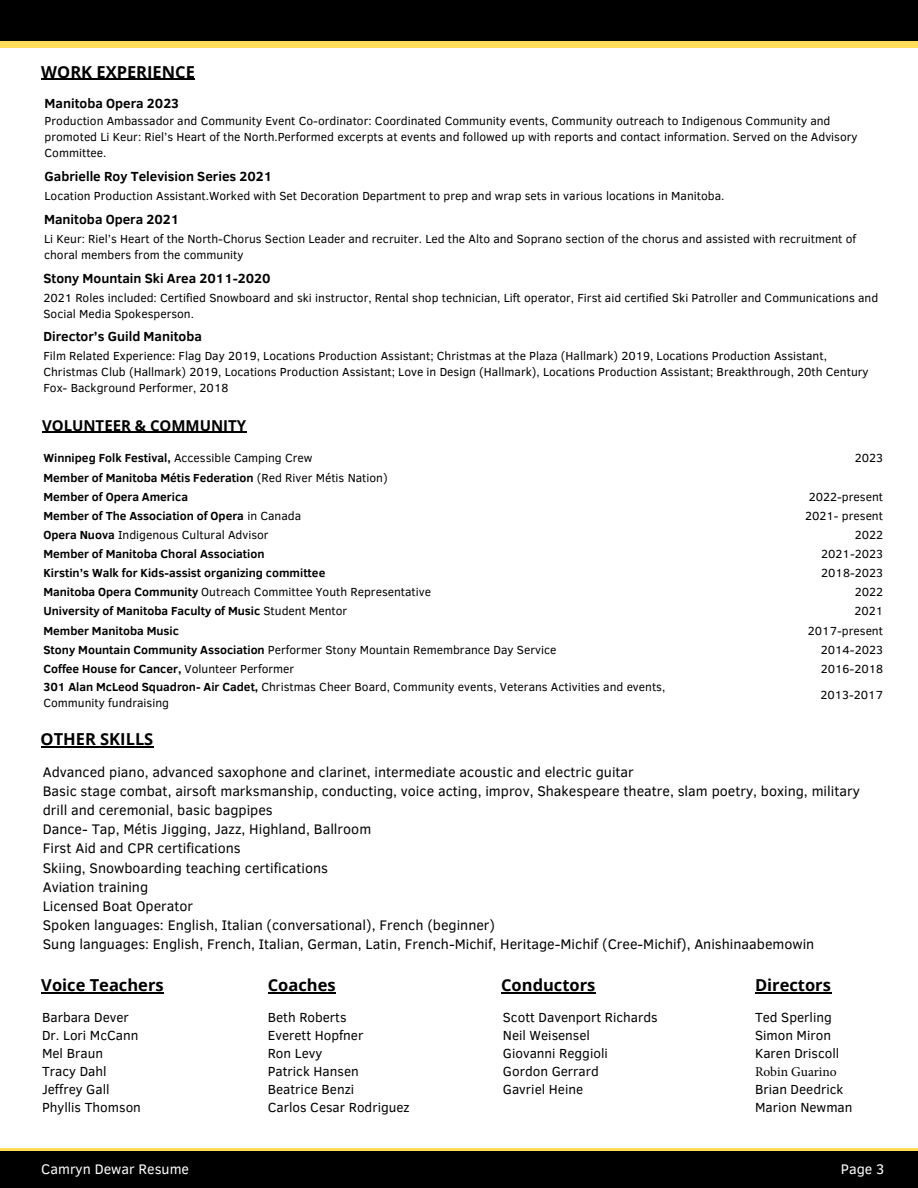
<style>
.page{position:relative;width:918px;height:1188px;background:#fff}
.page>*{position:absolute;margin:0;border:0;box-sizing:border-box;transform-origin:0 0}
.t1{font:700 16.5px "Open Sans";color:#000}
.t2{font:700 15px "Open Sans";color:#000}
.t3{font:14.25px/19.2px "Clear Sans";color:#000}
.t4{font:14.25px "Clear Sans";color:#fff}
.t5{font:13.5px/18px "Clear Sans";color:#000}
.t6{font:700 13.5px "Clear Sans";color:#000}
.t7{font:12px/16px "Clear Sans";color:#000}
.t8{font:700 12px "Clear Sans";color:#000}
.s1{font-weight:400}
.s2{font-weight:700}
.s3{font-family:"Minion Pro"}
</style>
<div class="page">
<div style="left:0;top:1148px;width:918px;height:40px;background:linear-gradient(to right,#ffde59,#ffde59)"></div>
<div style="left:0;top:1152px;width:918px;height:36px;background:#000"></div>
<div style="left:0;top:6px;width:918px;height:42px;background:#ffde59"></div>
<div style="left:0;top:0;width:918px;height:41px;background:#000"></div>
<hr style="left:41px;top:79px;width:154px;height:1px;background:#000">
<hr style="left:42px;top:432px;width:204px;height:1px;background:#000">
<hr style="left:41px;top:746px;width:112px;height:1px;background:#000">
<hr style="left:41px;top:992px;width:123px;height:1px;background:#000">
<hr style="left:268px;top:992px;width:68px;height:1px;background:#000">
<hr style="left:501px;top:992px;width:94px;height:1px;background:#000">
<hr style="left:755px;top:992px;width:76px;height:1px;background:#000">
<p class="t1" style="left:41px;top:60px;width:155px">WORK EXPERIENCE</p>
<p class="t6" style="left:45px;top:94px;width:136px">Manitoba Opera 2023</p>
<h3 class="t7" style="left:45px;top:112px;width:815px">Production Ambassador and Community Event Co-ordinator: Coordinated Community events, Community outreach to Indigenous Community and promoted Li Keur: Riel’s Heart of the North.Performed excerpts at events and followed up with reports and contact information. Served on the Advisory<br>Committee.</h3>
<p class="t7" style="left:45px;top:187px;width:681px">Location Production Assistant.Worked with Set Decoration Department to prep and wrap sets in various locations in Manitoba.</p>
<h1 class="t7" style="left:44px;top:230px;width:814px">Li Keur: Riel’s Heart of the North-Chorus Section Leader and recruiter. Led the Alto and Soprano section of the chorus and assisted with recruitment of choral members from the community</h1>
<p class="t7" style="left:43px;top:289px;width:836px">2021 Roles included: Certified Snowboard and ski instructor, Rental shop technician, Lift operator, First aid certified Ski Patroller and Communications and<br>Social Media Spokesperson.</p>
<p class="t7" style="left:43px;top:348px;width:827px">Film Related Experience: Flag Day 2019, Locations Production Assistant; Christmas at the Plaza (Hallmark) 2019, Locations Production Assistant,<br>Christmas Club (Hallmark) 2019, Locations Production Assistant; Love in Design (Hallmark), Locations Production Assistant; Breakthrough, 20th Century<br>Fox- Background Performer, 2018</p>
<p class="t6" style="left:45px;top:166px;width:229px">Gabrielle Roy Television Series 2021</p>
<p class="t6" style="left:44px;top:209px;width:137px">Manitoba Opera 2021</p>
<p class="t6" style="left:43px;top:268px;width:229px">Stony Mountain Ski Area 2011-2020</p>
<p class="t6" style="left:43px;top:327px;width:160px">Director’s Guild Manitoba</p>
<h3 class="t2" style="left:42px;top:415px;width:206px">VOLUNTEER &amp; COMMUNITY</h3>
<p class="t8" style="left:43px;top:450px;width:271px">Winnipeg Folk Festival, <span class="s1">Accessible Camping Crew</span></p>
<p class="t7" style="left:855px;top:450px;width:30px">2023</p>
<p class="t8" style="left:43px;top:469px;width:346px">Member of Manitoba Métis Federation <span class="s1">(Red River Métis Nation)</span></p>
<p class="t8" style="left:43px;top:488px;width:146px">Member of Opera America</p>
<p class="t7" style="left:809px;top:488px;width:76px">2022-present</p>
<p class="t8" style="left:43px;top:507px;width:259px">Member of The Association of Opera <span class="s1">in Canada</span></p>
<p class="t7" style="left:805px;top:507px;width:79px">2021- present</p>
<p class="t7" style="left:43px;top:526px;width:227px"><span class="s2">Opera Nuova</span> Indigenous Cultural Advisor</p>
<p class="t7" style="left:855px;top:526px;width:30px">2022</p>
<p class="t8" style="left:43px;top:545px;width:223px">Member of Manitoba Choral Association</p>
<p class="t7" style="left:821px;top:545px;width:63px">2021-2023</p>
<p class="t8" style="left:43px;top:564px;width:283px">Kirstin’s Walk for Kids-assist organizing committee</p>
<p class="t7" style="left:821px;top:564px;width:63px">2018-2023</p>
<h1 class="t7" style="left:43px;top:583px;width:389px"><span class="s2">Manitoba Opera Community</span> Outreach Committee Youth Representative</h1>
<h4 class="t7" style="left:855px;top:583px;width:30px">2022</h4>
<h2 class="t8" style="left:43px;top:603px;width:305px">University of Manitoba Faculty of Music <span class="s1">Student Mentor</span></h2>
<h2 class="t7" style="left:854px;top:603px;width:30px">2021</h2>
<h2 class="t8" style="left:43px;top:622px;width:137px">Member Manitoba Music</h2>
<h2 class="t7" style="left:808px;top:622px;width:77px">2017-present</h2>
<h4 class="t7" style="left:43px;top:641px;width:514px"><span class="s2">Stony Mountain Community Association</span> Performer Stony Mountain Remembrance Day Service</h4>
<h4 class="t7" style="left:821px;top:641px;width:64px">2014-2023</h4>
<h4 class="t8" style="left:43px;top:660px;width:252px">Coffee House for Cancer, <span class="s1">Volunteer Performer</span></h4>
<h4 class="t7" style="left:821px;top:660px;width:64px">2016-2018</h4>
<h4 class="t7" style="left:43px;top:678px;width:623px"><span class="s2">301 Alan McLeod Squadron- Air Cadet,</span> Christmas Cheer Board, Community events, Veterans Activities and events,<br>Community fundraising</h4>
<h4 class="t7" style="left:820px;top:686px;width:64px">2013-2017</h4>
<p class="t1" style="left:41px;top:728px;width:114px">OTHER SKILLS</p>
<p class="t3" style="left:43px;top:762px;width:819px">Advanced piano, advanced saxophone and clarinet, intermediate acoustic and electric guitar<br>Basic stage combat, airsoft marksmanship, conducting, voice acting, improv, Shakespeare theatre, slam poetry, boxing, military drill and ceremonial, basic bagpipes<br>Dance- Tap, Métis Jigging, Jazz, Highland, Ballroom<br>First Aid and CPR certifications<br>Skiing, Snowboarding teaching certifications<br>Aviation training<br>Licensed Boat Operator<br>Spoken languages: English, Italian (conversational), French (beginner)<br>Sung languages: English, French, Italian, German, Latin, French-Michif, Heritage-Michif (Cree-Michif), Anishinaabemowin</p>
<h3 class="t1" style="left:41px;top:974px;width:124px">Voice Teachers</h3>
<p class="t1" style="left:268px;top:974px;width:69px">Coaches</p>
<h3 class="t1" style="left:501px;top:974px;width:96px">Conductors</h3>
<p class="t1" style="left:755px;top:974px;width:77px">Directors</p>
<p class="t5" style="left:42px;top:1008px;width:100px">Barbara Dever<br>Dr. Lori McCann<br>Mel Braun<br>Tracy Dahl<br>Jeffrey Gall<br>Phyllis Thomson</p>
<p class="t5" style="left:268px;top:1008px;width:143px">Beth Roberts<br>Everett Hopfner<br>Ron Levy<br>Patrick Hansen<br>Beatrice Benzi<br>Carlos Cesar Rodriguez</p>
<p class="t5" style="left:503px;top:1008px;width:156px">Scott Davenport Richards<br>Neil Weisensel<br>Giovanni Reggioli<br>Gordon Gerrard<br>Gavriel Heine</p>
<p class="t5" style="left:755px;top:1008px;width:99px">Ted Sperling<br>Simon Miron<br>Karen Driscoll<br><span class="s3">Robin Guarino<br></span>Brian Deedrick<br>Marion Newman</p>
<h1 class="t4" style="left:41px;top:1159px;width:149px">Camryn Dewar Resume</h1>
<h3 class="t4" style="left:841px;top:1159px;width:45px">Page 3</h3>
</div>
